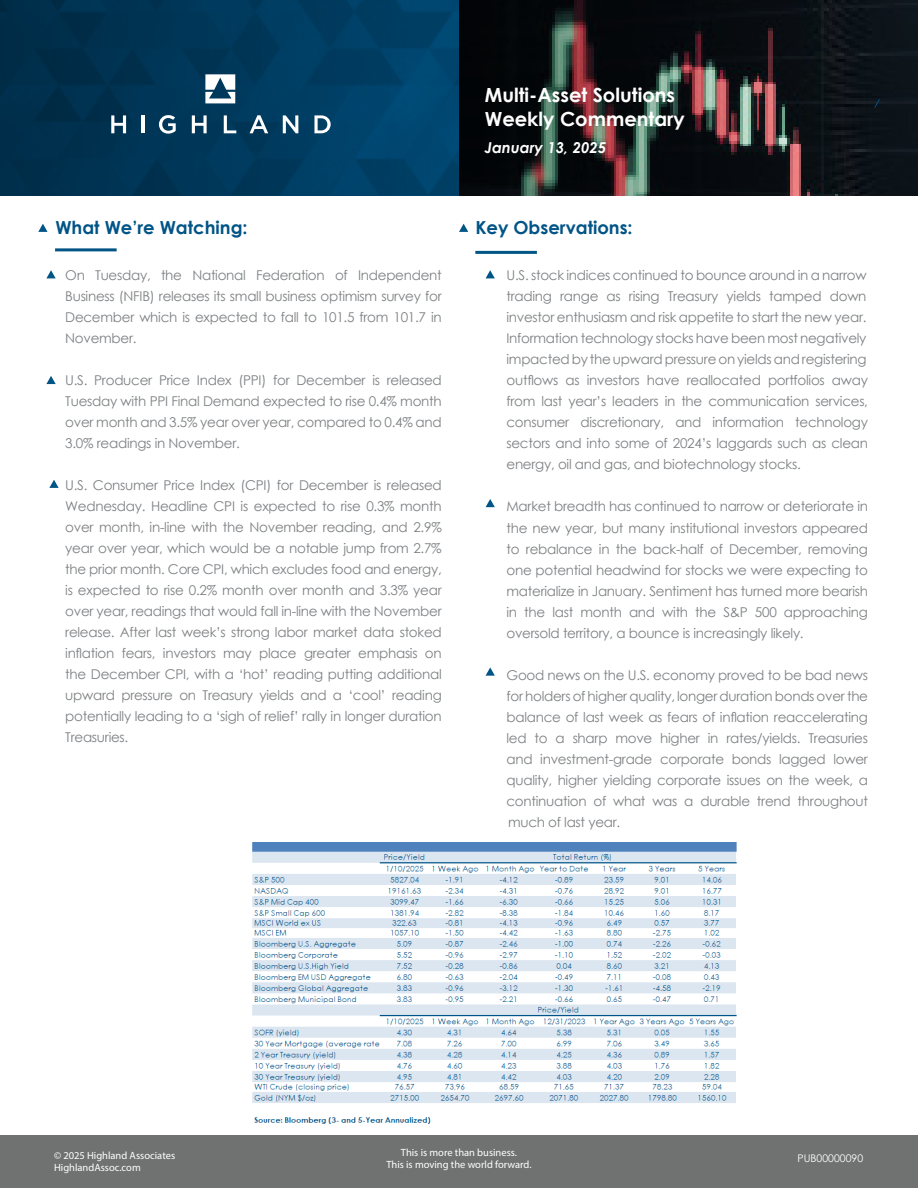
<style>
.page{position:relative;width:918px;height:1188px;background:#fff}
.page>*{position:absolute;margin:0;border:0;box-sizing:border-box;transform-origin:0 0}
.t1{font:700 19.5px "Century Gothic";color:#fff}
.t2{font:700 18px "Century Gothic";color:#015486}
.t3{font:italic 700 15px "Century Gothic";color:#fff}
.t4{font:13.5px/21px "Century Gothic";letter-spacing:-.02em;color:#7e8083;text-align:justify}
.t5{font:10.5px "Myriad Pro";color:#fff}
.t6{font:10.5px "Century Gothic";color:#fff}
</style>
<div class="page">
<img style="left:443px;top:0;width:16px;height:195px">
<div style="left:0;top:0;width:443px;height:195px;background:linear-gradient(to right,#002b46,#00456f)"></div>
<svg style="left:459px;top:0;width:443px;height:195px;fill:#090d11"></svg>
<svg style="left:205px;top:74px;width:30px;height:29px"></svg>
<svg style="left:111px;top:115px;width:15px;height:18px"></svg>
<hr style="left:142px;top:115px;width:3px;height:18px;background:#fff">
<svg style="left:159px;top:115px;width:17px;height:19px"></svg>
<svg style="left:192px;top:115px;width:15px;height:18px"></svg>
<svg style="left:224px;top:115px;width:12px;height:18px"></svg>
<svg style="left:250px;top:115px;width:18px;height:18px"></svg>
<svg style="left:283px;top:115px;width:15px;height:18px"></svg>
<svg style="left:314px;top:115px;width:17px;height:18px"></svg>
<div style="left:0;top:1135px;width:918px;height:53px;background:#707271"></div>
<svg style="left:38px;top:224px;width:10px;height:8px"></svg>
<hr style="left:55px;top:248px;width:62px;height:3px;background:#015486">
<hr style="left:475px;top:251px;width:62px;height:3px;background:#015486">
<svg style="left:875px;top:99px;width:4px;height:8px"></svg>
<svg style="left:486px;top:270px;width:9px;height:8px"></svg>
<svg style="left:459px;top:224px;width:9px;height:8px"></svg>
<svg style="left:46px;top:270px;width:10px;height:8px"></svg>
<svg style="left:486px;top:667px;width:9px;height:9px"></svg>
<svg style="left:486px;top:499px;width:9px;height:8px"></svg>
<svg style="left:46px;top:376px;width:10px;height:8px"></svg>
<svg style="left:49px;top:480px;width:10px;height:8px"></svg>
<img style="left:252px;top:842px;width:485px;height:282px">
<p class="t1" style="left:485px;top:80px;width:192px">Multi-Asset Solutions</p>
<p class="t1" style="left:485px;top:104px;width:202px">Weekly Commentary</p>
<p class="t3" style="left:485px;top:136px;width:123px">January 13, 2025</p>
<p class="t2" style="left:55px;top:214px;width:194px">What We’re Watching:</p>
<p class="t2" style="left:475px;top:214px;width:159px">Key Observations:</p>
<p class="t4" style="left:65px;top:265px;width:378px">On Tuesday, the National Federation of Independent Business (NFIB) releases its small business optimism survey for December which is expected to fall to 101.5 from 101.7 in November.</p>
<p class="t4" style="left:65px;top:370px;width:378px">U.S. Producer Price Index (PPI) for December is released Tuesday with PPI Final Demand expected to rise 0.4% month over month and 3.5% year over year, compared to 0.4% and 3.0% readings in November.</p>
<p class="t4" style="left:65px;top:475px;width:378px">U.S. Consumer Price Index (CPI) for December is released Wednesday. Headline CPI is expected to rise 0.3% month over month, in-line with the November reading, and 2.9% year over year, which would be a notable jump from 2.7% the prior month. Core CPI, which excludes food and energy, is expected to rise 0.2% month over month and 3.3% year over year, readings that would fall in-line with the November release. After last week’s strong labor market data stoked inflation fears, investors may place greater emphasis on the December CPI, with a ‘hot’ reading putting additional upward pressure on Treasury yields and a ‘cool’ reading potentially leading to a ‘sigh of relief’ rally in longer duration Treasuries.</p>
<p class="t4" style="left:507px;top:265px;width:363px">U.S. stock indices continued to bounce around in a narrow trading range as rising Treasury yields tamped down investor enthusiasm and risk appetite to start the new year.<br>Information technology stocks have been most negatively impacted by the upward pressure on yields and registering outflows as investors have reallocated portfolios away from last year’s leaders in the communication services, consumer discretionary, and information technology sectors and into some of 2024’s laggards such as clean energy, oil and gas, and biotechnology stocks.</p>
<p class="t4" style="left:507px;top:496px;width:363px">Market breadth has continued to narrow or deteriorate in the new year, but many institutional investors appeared to rebalance in the back-half of December, removing one potential headwind for stocks we were expecting to materialize in January. Sentiment has turned more bearish in the last month and with the S&amp;P 500 approaching oversold territory, a bounce is increasingly likely.</p>
<p class="t4" style="left:507px;top:664px;width:363px">Good news on the U.S. economy proved to be bad news for holders of higher quality, longer duration bonds over the balance of last week as fears of inflation reaccelerating led to a sharp move higher in rates/yields. Treasuries and investment-grade corporate bonds lagged lower quality, higher yielding corporate issues on the week, a continuation of what was a durable trend throughout much of last year.</p>
<p class="t5" style="left:401px;top:1146px;width:118px">This is more than business.</p>
<p class="t5" style="left:386px;top:1158px;width:147px">This is moving the world forward.</p>
<p class="t5" style="left:54px;top:1149px;width:123px">© 2025 Highland Associates</p>
<p class="t6" style="left:797px;top:1151px;width:67px">PUB00000090</p>
<p class="t5" style="left:54px;top:1161px;width:88px">HighlandAssoc.com</p>
</div>
